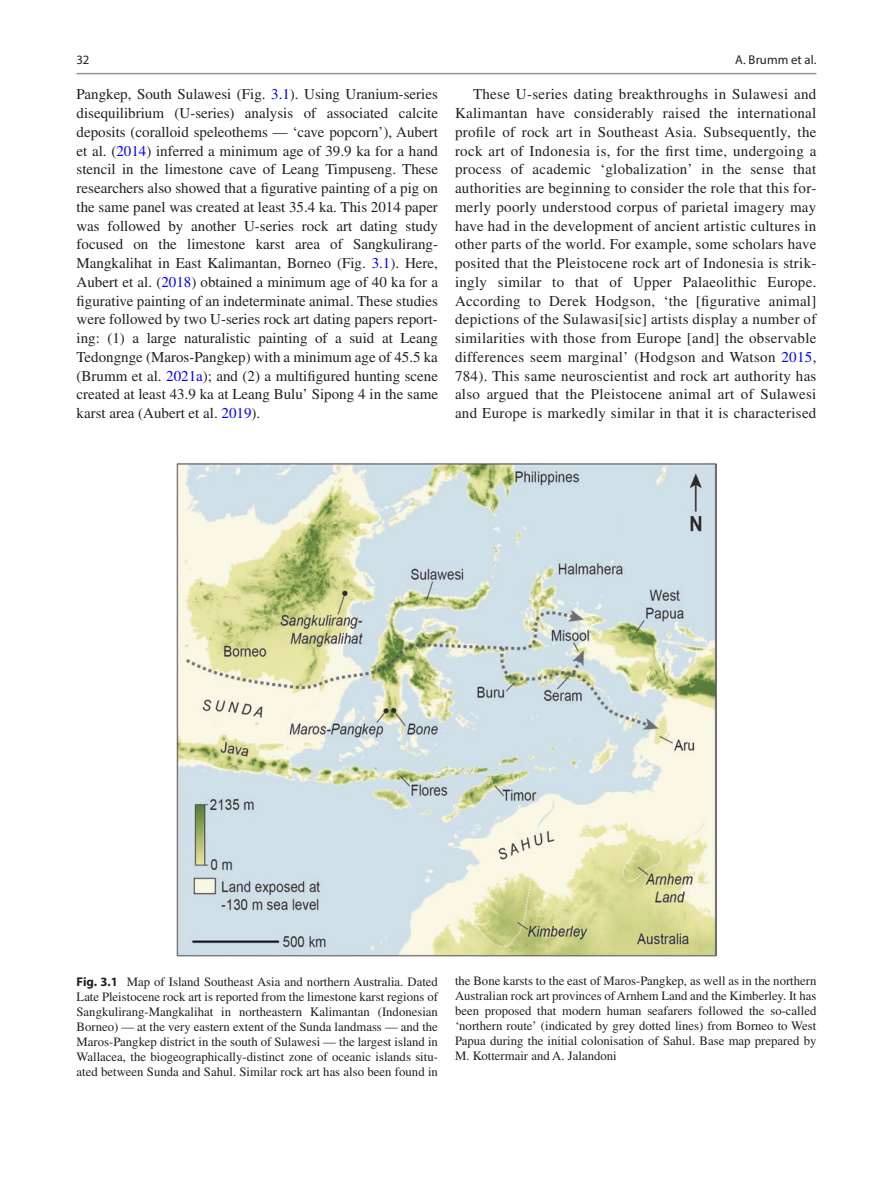
<style>
.page{position:relative;width:893px;height:1187px;background:#fff}
.page>*{position:absolute;margin:0;border:0;box-sizing:border-box;transform-origin:0 0}
.t1{font:15px/18.8px "Times LT Std";letter-spacing:.005em;color:#231f20;text-align:justify}
.t2{font:12.75px/15px "Times LT Std";color:#231f20;text-align:justify}
.t3{font:12.75px "Myriad Pro";letter-spacing:.005em;color:#231f20}
.s1{color:#0000fa}
.s2{font-family:"Myriad Pro";font-weight:700}
</style>
<div class="page">
<img style="left:176px;top:462px;width:540px;height:494px">
<hr style="left:77px;top:73px;width:739px;height:1px;background:#939598">
<p class="t3" style="left:735px;top:52px;width:83px">A. Brumm et al.</p>
<p class="t3" style="left:77px;top:52px;width:14px">32</p>
<p class="t1" style="left:77px;top:85px;width:363px">Pangkep, South Sulawesi (Fig. <span class="s1">3.1</span>). Using Uranium-series disequilibrium (U-series) analysis of associated calcite deposits (coralloid speleothems — ‘cave popcorn’), Aubert et al. (<span class="s1">2014</span>) inferred a minimum age of 39.9 ka for a hand stencil in the limestone cave of Leang Timpuseng. These researchers also showed that a figurative painting of a pig on the same panel was created at least 35.4 ka. This 2014 paper was followed by another U-series rock art dating study focused on the limestone karst area of Sangkulirang-Mangkalihat in East Kalimantan, Borneo (Fig. <span class="s1">3.1</span>). Here, Aubert et al. (<span class="s1">2018</span>) obtained a minimum age of 40 ka for a figurative painting of an indeterminate animal. These studies were followed by two U-series rock art dating papers report&shy;ing: (1) a large naturalistic painting of a suid at Leang Tedongnge (Maros-Pangkep) with a minimum age of 45.5 ka (Brumm et al. <span class="s1">2021a</span>); and (2) a multifigured hunting scene created at least 43.9 ka at Leang Bulu’ Sipong 4 in the same karst area (Aubert et al. <span class="s1">2019</span>).</p>
<p class="t1" style="left:455px;top:85px;width:363px;text-indent:18px">These U-series dating breakthroughs in Sulawesi and Kalimantan have considerably raised the international profile of rock art in Southeast Asia. Subsequently, the rock art of Indonesia is, for the first time, undergoing a process of academic ‘globalization’ in the sense that authorities are beginning to consider the role that this for&shy;merly poorly understood corpus of parietal imagery may have had in the development of ancient artistic cultures in other parts of the world. For example, some scholars have posited that the Pleistocene rock art of Indonesia is strik&shy;ingly similar to that of Upper Palaeolithic Europe.<br>According to Derek Hodgson, ‘the [figurative animal] depictions of the Sulawasi[sic] artists display a number of similarities with those from Europe [and] the observable differences seem marginal’ (Hodgson and Watson <span class="s1">2015</span>, 784). This same neuroscientist and rock art authority has also argued that the Pleistocene animal art of Sulawesi and Europe is markedly similar in that it is characterised</p>
<p class="t2" style="left:77px;top:973px;width:363px"><span class="s2">Fig. 3.1</span> Map of Island Southeast Asia and northern Australia. Dated Late Pleistocene rock art is reported from the limestone karst regions of Sangkulirang-Mangkalihat in northeastern Kalimantan (Indonesian Borneo) — at the very eastern extent of the Sunda landmass — and the Maros-Pangkep district in the south of Sulawesi — the largest island in Wallacea, the biogeographically-distinct zone of oceanic islands situ&shy;ated between Sunda and Sahul. Similar rock art has also been found in</p>
<p class="t2" style="left:455px;top:972px;width:363px">the Bone karsts to the east of Maros-Pangkep, as well as in the northern Australian rock art provinces of Arnhem Land and the Kimberley. It has been proposed that modern human seafarers followed the so-called ‘northern route’ (indicated by grey dotted lines) from Borneo to West Papua during the initial colonisation of Sahul. Base map prepared by M. Kottermair and A. Jalandoni</p>
</div>
